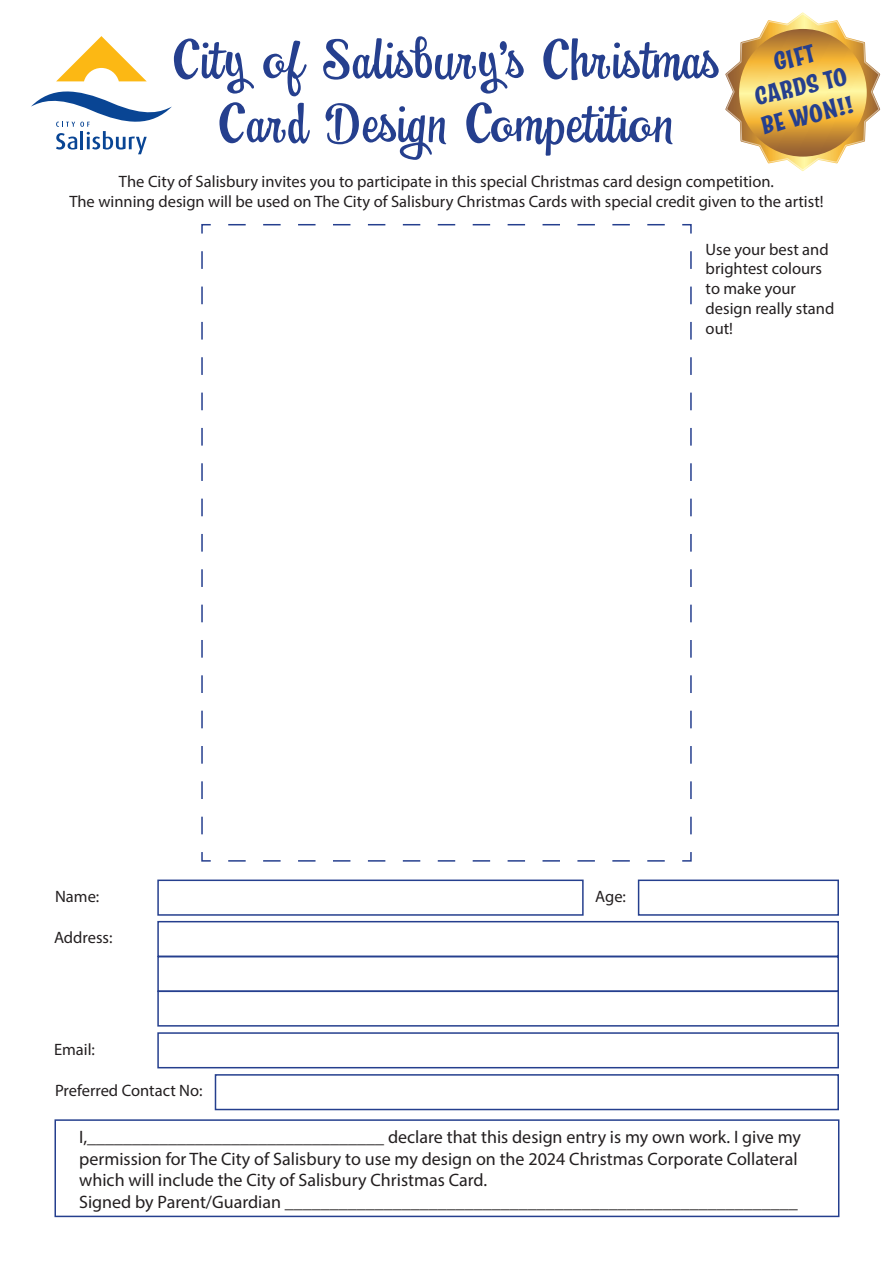
<style>
.page{position:relative;width:893px;height:1263px;background:#fff}
.page>*{position:absolute;margin:0;border:0;box-sizing:border-box;transform-origin:0 0}
.t1{font:52.5px/63.8px "Swingdancer";letter-spacing:.02em;color:#253f8e;text-align:center}
.t2{font:700 24.45px/29.4px "Catseye";color:#253f8e;text-align:center}
.t3{font:18px/21.6px "Myriad Pro";color:#231f20}
.t4{font:16.5px/19.8px "Myriad Pro";color:#231f20;text-align:center}
</style>
<div class="page">
<svg style="left:31px;top:91px;width:141px;height:63px"></svg>
<svg style="left:56px;top:36px;width:91px;height:45px"></svg>
<svg style="left:201px;top:224px;width:491px;height:638px"></svg>
<div style="left:157px;top:879px;width:427px;height:37px;border:2px solid #253f8e"></div>
<div style="left:157px;top:921px;width:682px;height:36px;border:2px solid #253f8e"></div>
<div style="left:157px;top:956px;width:682px;height:36px;border:2px solid #253f8e"></div>
<div style="left:157px;top:990px;width:682px;height:36px;border:2px solid #253f8e"></div>
<div style="left:157px;top:1032px;width:682px;height:36px;border:2px solid #253f8e"></div>
<div style="left:215px;top:1074px;width:624px;height:36px;border:2px solid #253f8e"></div>
<div style="left:638px;top:879px;width:201px;height:37px;border:2px solid #253f8e"></div>
<div style="left:54px;top:1119px;width:785px;height:98px;border:2px solid #253f8e"></div>
<svg style="left:725px;top:12px;width:155px;height:159px"></svg>
<svg style="left:739px;top:29px;width:128px;height:128px;background:#e4b754"></svg>
<p class="t1" style="left:174px;top:30px;width:547px">City of Salisbury’s Christmas<br>Card Design Competition</p>
<p class="t4" style="left:69px;top:171px;width:756px">The City of Salisbury invites you to participate in this special Christmas card design competition.<br>The winning design will be used on The City of Salisbury Christmas Cards with special credit given to the artist!</p>
<p class="t2" style="left:745px;top:54px;width:96px;rotate:-13deg">GIFT<br>CARDS TO<br>BE WON!!</p>
<p class="t4" style="left:706px;top:239px;width:130px;text-align:left">Use your best and brightest colours to make your design really stand out!</p>
<p class="t4" style="left:55px;top:886px;width:46px">Name:</p>
<p class="t4" style="left:595px;top:886px;width:32px">Age:</p>
<p class="t4" style="left:54px;top:927px;width:60px">Address:</p>
<p class="t4" style="left:54px;top:1039px;width:43px">Email:</p>
<p class="t4" style="left:55px;top:1081px;width:149px">Preferred Contact No:</p>
<p class="t3" style="left:79px;top:1126px;width:723px">I,_________________________________ declare that this design entry is my own work. I give my permission for The City of Salisbury to use my design on the 2024 Christmas Corporate Collateral which will include the City of Salisbury Christmas Card.<br>Signed by Parent/Guardian _________________________________________________________</p>
</div>
